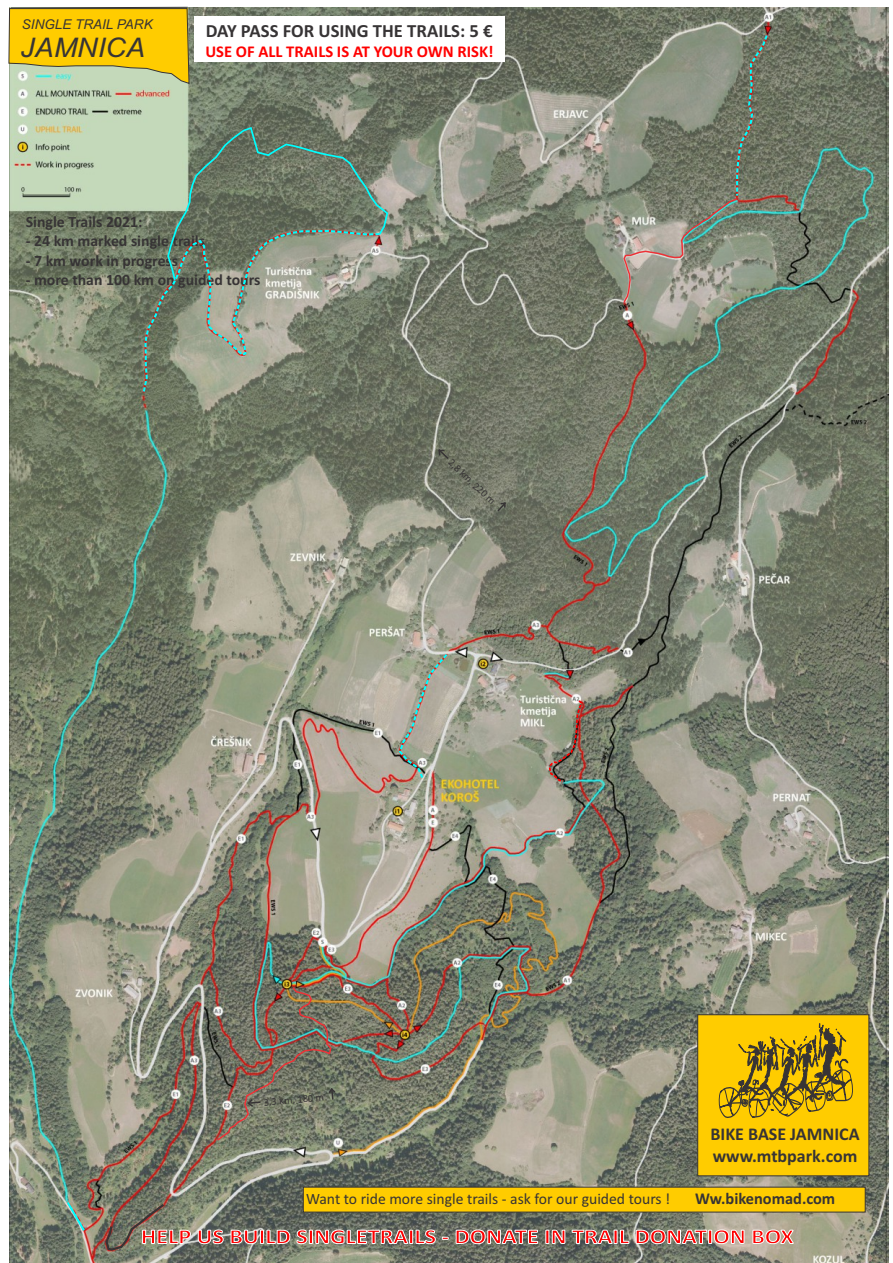
<style>
.page{position:relative;width:893px;height:1263px;background:#fff}
.page>*{position:absolute;margin:0;border:0;box-sizing:border-box;transform-origin:0 0}
.t1{font:italic 27px "Arial";color:#373435;scale:1.05 1}
.t2{font:700 18.6px "Calibri";color:#373435}
.t3{font:700 18px/21.9px "Calibri";color:#373435}
.t4{font:700 16.5px "Calibri";color:#f00}
.t5{font:700 16.5px "Calibri";color:#373435}
.t6{font:700 15.75px "Calibri";color:#373435}
.t7{font:15.75px "Calibri";color:#373435}
.t8{font:italic 13.5px "Arial";color:#373435}
.t9{font:10.5px "Calibri";color:#373435}
</style>
<div class="page">
<img style="left:10px;top:7px;width:879px;height:1256px">
<div style="left:194px;top:16px;width:311px;height:46px;background:#fff"></div>
<svg style="left:697px;top:1014px;width:173px;height:162px;background:#deb308"></svg>
<svg style="left:9px;top:7px;width:180px;height:77px;background:#e8c728"></svg>
<svg style="left:437px;top:447px;width:13px;height:14px"></svg>
<svg style="left:496px;top:501px;width:12px;height:12px"></svg>
<img style="left:548px;top:698px;width:35px;height:89px">
<img style="left:216px;top:986px;width:121px;height:156px">
<svg style="left:104px;top:1187px;width:761px;height:65px;background:#aa9152"></svg>
<img style="left:397px;top:652px;width:53px;height:128px">
<svg style="left:141px;top:126px;width:248px;height:268px;background:#818c79"></svg>
<svg style="left:622px;top:33px;width:147px;height:271px;background:#858b7b"></svg>
<svg style="left:65px;top:1199px;width:22px;height:34px"></svg>
<p class="t8" style="left:22px;top:19px;width:132px">SINGLE TRAIL PARK</p>
<h1 class="t1" style="left:21px;top:38px;width:120px">JAMNICA</h1>
<p class="t2" style="left:206px;top:23px;width:288px">DAY PASS FOR USING THE TRAILS: 5 €</p>
<p class="t4" style="left:205px;top:44px;width:290px">USE OF ALL TRAILS IS AT YOUR OWN RISK!</p>
<p class="t6" style="left:26px;top:215px;width:118px">Single Trails 2021:</p>
<p class="t6" style="left:26px;top:234px;width:181px">- 24 km marked single trails</p>
<p class="t6" style="left:26px;top:254px;width:154px">- 7 km work in progress</p>
<p class="t6" style="left:26px;top:273px;width:236px">- more than 100 km on guided tours</p>
<p class="t9" style="left:453px;top:458px;width:62px;rotate:43deg">2,8 km, 220 m</p>
<p class="t9" style="left:263px;top:1098px;width:62px;rotate:-5deg">3,3 km, 180 m</p>
<p class="t3" style="left:710px;top:1124px;width:151px">BIKE BASE JAMNICA www.mtbpark.com</p>
<p class="t7" style="left:306px;top:1192px;width:366px">Want to ride more single trails - ask for our guided tours !</p>
<p class="t5" style="left:695px;top:1192px;width:142px">Ww.bikenomad.com</p>
</div>
